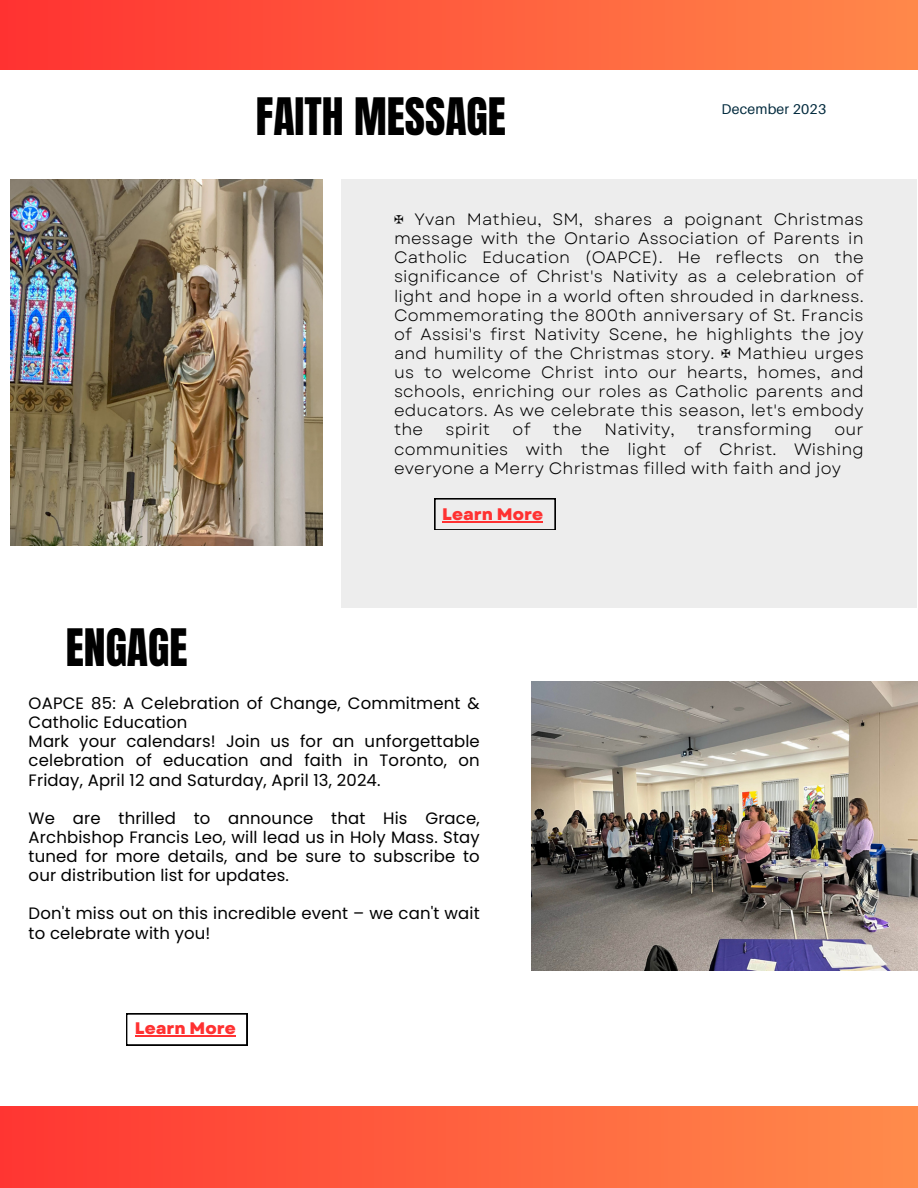
<style>
.page{position:relative;width:918px;height:1188px;background:#fff}
.page>*{position:absolute;margin:0;border:0;box-sizing:border-box;transform-origin:0 0}
.t1{font:43.95px "Anton";color:#000}
.t2{font:800 16.65px "Garet";color:#ff3131}
.t3{font:16.5px/19.2px "Garet";letter-spacing:.01em;color:#000;text-align:justify}
.t4{font:16.5px/19.2px "Poppins";letter-spacing:.01em;color:#000}
.t5{font:14.1px "Aileron";letter-spacing:.015em;color:#022a3d}
.s1{font-family:"Free Serif"}
</style>
<div class="page">
<div style="left:341px;top:179px;width:576px;height:429px;background:#ededed"></div>
<svg style="left:435px;top:498px;width:120px;height:32px"></svg>
<svg style="left:126px;top:1014px;width:121px;height:31px"></svg>
<div style="left:0;top:0;width:918px;height:70px;background:linear-gradient(to right,#ff3231,#ff884a)"></div>
<div style="left:0;top:1107px;width:918px;height:81px;background:linear-gradient(to right,#ff3532,#ff8c4b)"></div>
<img style="left:10px;top:179px;width:313px;height:367px">
<img style="left:531px;top:681px;width:386px;height:290px">
<hr style="left:442px;top:521px;width:101px;height:1px;background:#ff3131">
<hr style="left:135px;top:1035px;width:101px;height:1px;background:#ff3131">
<p class="t1" style="left:256px;top:85px;width:252px">FAITH MESSAGE</p>
<p class="t5" style="left:722px;top:100px;width:106px">December 2023</p>
<p class="t3" style="left:394px;top:210px;width:471px"><span class="s1">✠</span> Yvan Mathieu, SM, shares a poignant Christmas message with the Ontario Association of Parents in Catholic Education (OAPCE). He reflects on the significance of Christ's Nativity as a celebration of light and hope in a world often shrouded in darkness.<br>Commemorating the 800th anniversary of St. Francis of Assisi's first Nativity Scene, he highlights the joy and humility of the Christmas story. <span class="s1">✠</span> Mathieu urges us to welcome Christ into our hearts, homes, and schools, enriching our roles as Catholic parents and educators. As we celebrate this season, let's embody the</p>
<p class="t3" style="left:446px;top:420px;width:46px">spirit</p>
<p class="t3" style="left:513px;top:420px;width:19px">of</p>
<p class="t3" style="left:553px;top:420px;width:31px">the</p>
<p class="t3" style="left:605px;top:420px;width:72px">Nativity,</p>
<p class="t3" style="left:697px;top:420px;width:116px">transforming</p>
<p class="t3" style="left:394px;top:420px;width:471px;text-indent:440px">our communities with the light of Christ. Wishing everyone a Merry Christmas filled with faith and joy</p>
<p class="t2" style="left:442px;top:502px;width:102px">Learn More</p>
<p class="t1" style="left:66px;top:616px;width:123px">ENGAGE</p>
<p class="t4" style="left:29px;top:694px;width:453px">OAPCE 85: A Celebration of Change, Commitment &amp;<br>Catholic Education</p>
<p class="t4" style="left:29px;top:732px;width:453px;text-align:justify">Mark your calendars! Join us for an unforgettable celebration of education and faith in Toronto, on Friday, April 12 and Saturday, April 13, 2024.</p>
<p class="t4" style="left:29px;top:808px;width:453px;text-align:justify">We are thrilled to announce that His Grace, Archbishop Francis Leo, will lead us in Holy Mass. Stay tuned for more details, and be sure to subscribe to our distribution list for updates.</p>
<p class="t4" style="left:29px;top:904px;width:453px">Don't miss out on this incredible event – we can't wait to celebrate with you!</p>
<p class="t2" style="left:135px;top:1016px;width:102px">Learn More</p>
</div>
